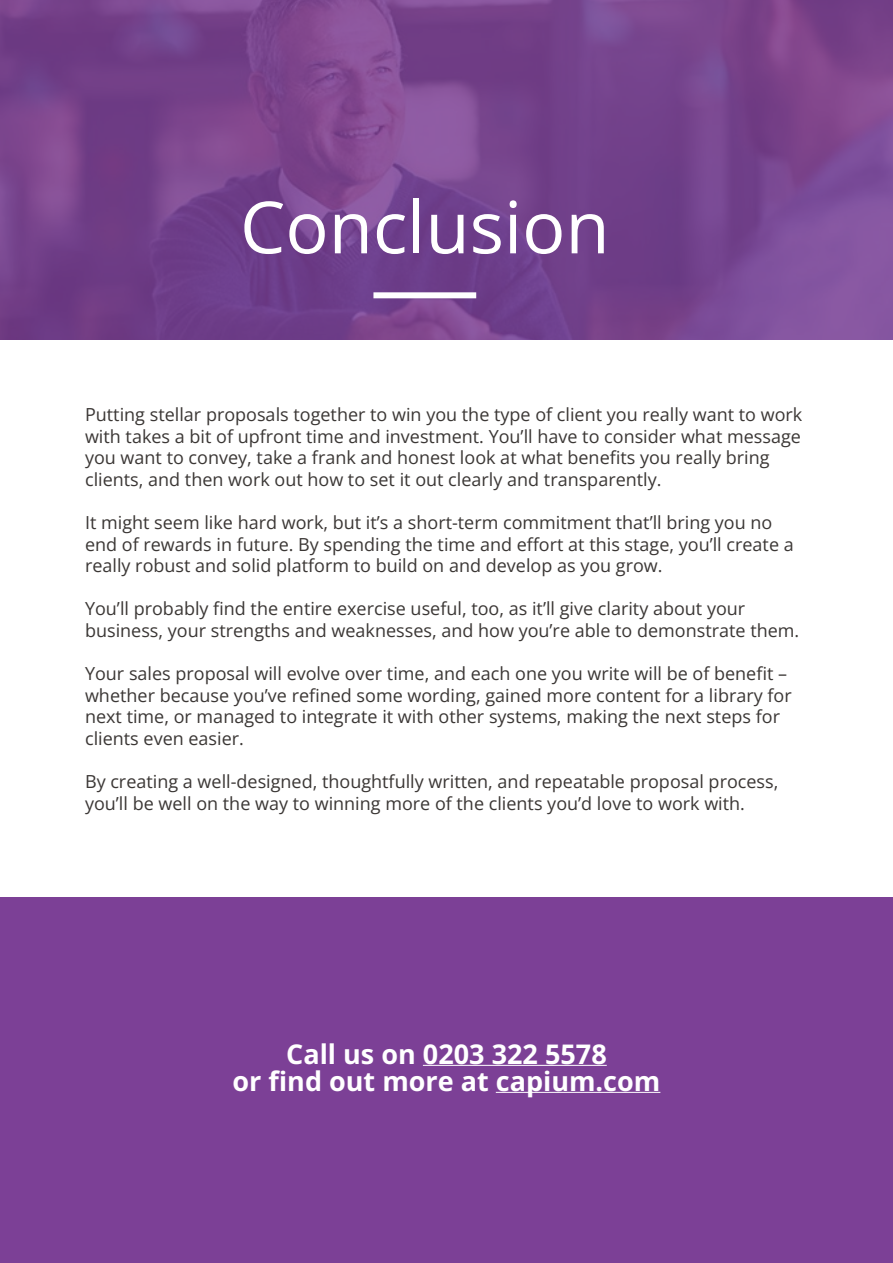
<style>
.page{position:relative;width:893px;height:1263px;background:#fff}
.page>*{position:absolute;margin:0;border:0;box-sizing:border-box;transform-origin:0 0}
.t1{font:72px "Open Sans";color:#fff}
.t2{font:700 27px/27px "Open Sans";color:#fff;text-align:center}
.t3{font:18px/21.6px "Open Sans";color:#3b3735}
</style>
<div class="page">
<svg style="left:0;top:0;width:893px;height:339px;fill:#74418b"></svg>
<div style="left:373px;top:292px;width:103px;height:6px;background:#fff"></div>
<div style="left:0;top:898px;width:893px;height:365px;background:#7c4096"></div>
<hr style="left:423px;top:1065px;width:184px;height:1px;background:#fff">
<hr style="left:496px;top:1092px;width:164px;height:1px;background:#fff">
<h1 class="t1" style="left:240px;top:178px;width:371px">Conclusion</h1>
<p class="t3" style="left:85px;top:403px;width:719px">Putting stellar proposals together to win you the type of client you really want to work with takes a bit of upfront time and investment. You’ll have to consider what message you want to convey, take a frank and honest look at what benefits you really bring clients, and then work out how to set it out clearly and transparently.</p>
<p class="t3" style="left:85px;top:511px;width:710px">It might seem like hard work, but it’s a short-term commitment that’ll bring you no end of rewards in future. By spending the time and effort at this stage, you’ll create a really robust and solid platform to build on and develop as you grow.</p>
<p class="t3" style="left:85px;top:597px;width:716px">You’ll probably find the entire exercise useful, too, as it’ll give clarity about your business, your strengths and weaknesses, and how you’re able to demonstrate them.</p>
<p class="t3" style="left:85px;top:662px;width:708px">Your sales proposal will evolve over time, and each one you write will be of benefit – whether because you’ve refined some wording, gained more content for a library for next time, or managed to integrate it with other systems, making the next steps for clients even easier.</p>
<p class="t3" style="left:85px;top:770px;width:695px">By creating a well-designed, thoughtfully written, and repeatable proposal process, you’ll be well on the way to winning more of the clients you’d love to work with.</p>
<h2 class="t2" style="left:233px;top:1040px;width:429px">Call us on 0203 322 5578<br>or find out more at capium.com</h2>
</div>
